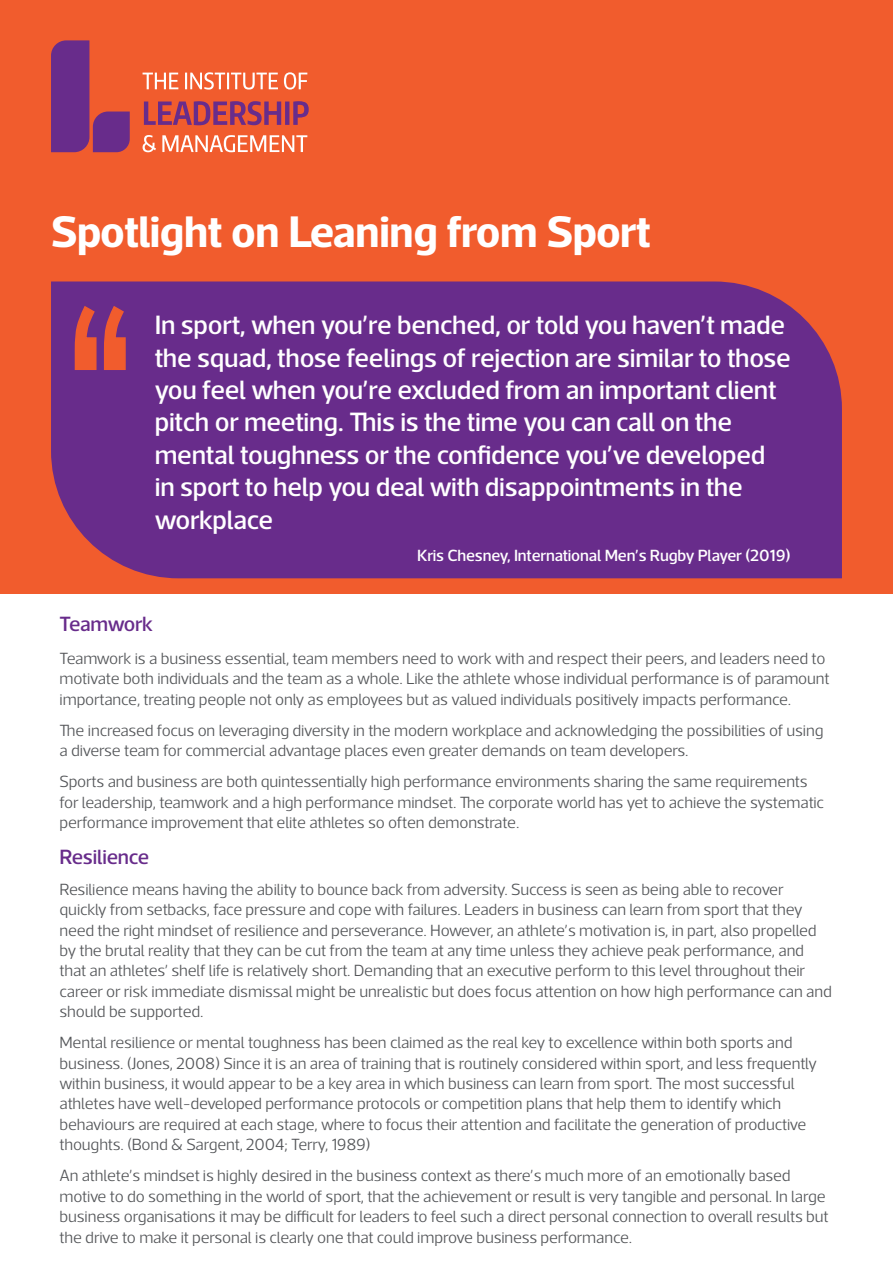
<style>
.page{position:relative;width:893px;height:1263px;background:#f15c2d}
.page>*{position:absolute;margin:0;border:0;box-sizing:border-box;transform-origin:0 0}
.Header_-_title{font:700 45px "Acto";letter-spacing:-.01em;color:#fff}
.t1{font:500 27px/32.4px "Acto";letter-spacing:-.01em;color:#fff}
.Header_-_section{font:500 21px "Acto";letter-spacing:-.01em;color:#682c8b}
.Header_-_section-2{font:500 21px "Acto";letter-spacing:-.03em;color:#682c8b}
.t2{font:300 16.5px/20.4px "Acto";letter-spacing:-.01em;color:#545659}
.Quote_-_affiliation{font:500 16.5px "Acto";letter-spacing:-.01em;color:#fff}
</style>
<div class="page">
<div style="left:0;top:594px;width:893px;height:669px;background:#fff"></div>
<svg style="left:51px;top:40px;width:79px;height:112px"></svg>
<svg style="left:143px;top:135px;width:164px;height:17px"></svg>
<svg style="left:144px;top:101px;width:165px;height:24px"></svg>
<svg style="left:143px;top:72px;width:164px;height:18px"></svg>
<div style="left:51px;top:281px;width:791px;height:297px;background:#682c8b"></div>
<svg style="left:74px;top:305px;width:52px;height:66px"></svg>
<p class="Header_-_title" style="left:51px;top:205px;width:601px">Spotlight on Leaning from Sport</p>
<p class="t1" style="left:155px;top:308px;width:638px">In sport, when you’re benched, or told you haven’t made the squad, those feelings of rejection are similar to those you feel when you’re excluded from an important client pitch or meeting. This is the time you can call on the mental toughness or the confidence you’ve developed in sport to help you deal with disappointments in the workplace</p>
<p class="Quote_-_affiliation" style="left:417px;top:546px;width:375px">Kris Chesney, International Men’s Rugby Player (2019)</p>
<p class="Header_-_section-2" style="left:60px;top:611px;width:95px">Teamwork</p>
<p class="t2" style="left:60px;top:648px;width:771px">Teamwork is a business essential, team members need to work with and respect their peers, and leaders need to motivate both individuals and the team as a whole. Like the athlete whose individual performance is of paramount importance, treating people not only as employees but as valued individuals positively impacts performance.</p>
<p class="t2" style="left:60px;top:720px;width:766px">The increased focus on leveraging diversity in the modern workplace and acknowledging the possibilities of using a diverse team for commercial advantage places even greater demands on team developers.</p>
<p class="t2" style="left:60px;top:771px;width:766px">Sports and business are both quintessentially high performance environments sharing the same requirements for leadership, teamwork and a high performance mindset. The corporate world has yet to achieve the systematic performance improvement that elite athletes so often demonstrate.</p>
<p class="Header_-_section" style="left:60px;top:844px;width:91px">Resilience</p>
<p class="t2" style="left:60px;top:879px;width:774px">Resilience means having the ability to bounce back from adversity. Success is seen as being able to recover quickly from setbacks, face pressure and cope with failures. Leaders in business can learn from sport that they need the right mindset of resilience and perseverance. However, an athlete’s motivation is, in part, also propelled by the brutal reality that they can be cut from the team at any time unless they achieve peak performance, and that an athletes’ shelf life is relatively short. Demanding that an executive perform to this level throughout their career or risk immediate dismissal might be unrealistic but does focus attention on how high performance can and should be supported.</p>
<p class="t2" style="left:60px;top:1032px;width:759px">Mental resilience or mental toughness has been claimed as the real key to excellence within both sports and business. (Jones, 2008) Since it is an area of training that is routinely considered within sport, and less frequently within business, it would appear to be a key area in which business can learn from sport. The most successful athletes have well-developed performance protocols or competition plans that help them to identify which behaviours are required at each stage, where to focus their attention and facilitate the generation of productive thoughts. (Bond &amp; Sargent, 2004; Terry, 1989)</p>
<p class="t2" style="left:60px;top:1165px;width:770px">An athlete’s mindset is highly desired in the business context as there’s much more of an emotionally based motive to do something in the world of sport, that the achievement or result is very tangible and personal. In large business organisations it may be difficult for leaders to feel such a direct personal connection to overall results but the drive to make it personal is clearly one that could improve business performance.</p>
</div>
